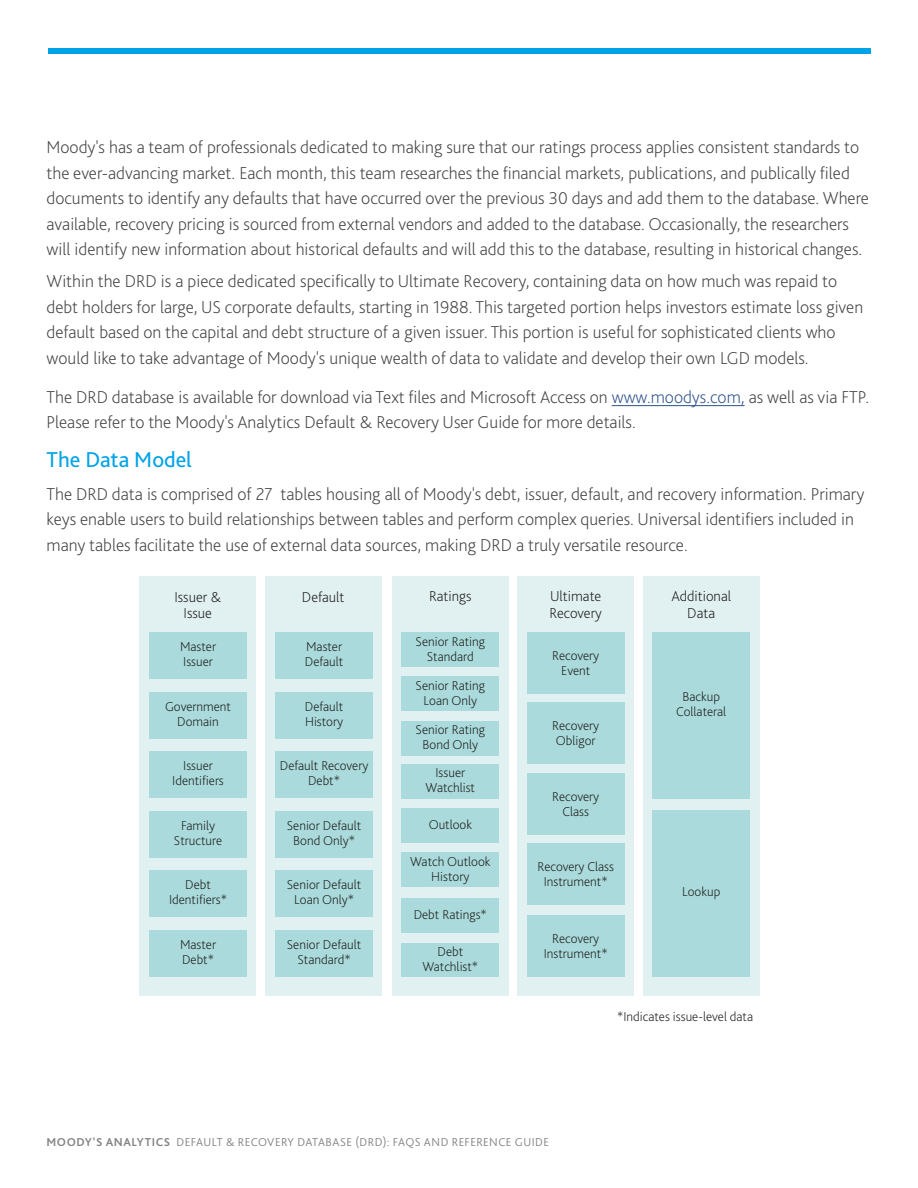
<style>
.page{position:relative;width:918px;height:1188px;background:#fff}
.page>*{position:absolute;margin:0;border:0;box-sizing:border-box;transform-origin:0 0}
.t1{font:22.5px "Bliss Pro";letter-spacing:-.005em;color:#00a3e6}
.t2{font:200 18px/25.5px "Bliss Pro";color:#414142}
.t3{font:200 15px/16.5px "Bliss Pro";color:#1c1c1a;text-align:center}
.t4{font:200 13.5px/15px "Bliss Pro";color:#1c1c1a;text-align:center}
.t5{font:300 12px "Bliss Pro";letter-spacing:.035em;color:#848485}
.s1{color:#2d528b}
.s2{font-weight:700}
</style>
<div class="page">
<div style="left:48px;top:48px;width:822px;height:6px;background:#00a3e6"></div>
<hr style="left:612px;top:405px;width:133px;height:1px;background:#2d528b">
<div style="left:643px;top:576px;width:117px;height:419px;background:#e1f1f1"></div>
<div style="left:517px;top:576px;width:117px;height:419px;background:#e1f1f1"></div>
<div style="left:392px;top:576px;width:117px;height:419px;background:#e1f1f1"></div>
<div style="left:265px;top:576px;width:117px;height:419px;background:#e1f1f1"></div>
<div style="left:139px;top:576px;width:117px;height:419px;background:#e1f1f1"></div>
<div style="left:149px;top:632px;width:98px;height:47px;background:#aadadb"></div>
<div style="left:275px;top:632px;width:98px;height:47px;background:#aadadb"></div>
<div style="left:149px;top:692px;width:98px;height:46px;background:#aadadb"></div>
<div style="left:275px;top:692px;width:98px;height:46px;background:#aadadb"></div>
<div style="left:149px;top:751px;width:98px;height:47px;background:#aadadb"></div>
<div style="left:275px;top:751px;width:98px;height:47px;background:#aadadb"></div>
<div style="left:149px;top:811px;width:98px;height:47px;background:#aadadb"></div>
<div style="left:275px;top:811px;width:98px;height:47px;background:#aadadb"></div>
<div style="left:149px;top:871px;width:98px;height:46px;background:#aadadb"></div>
<div style="left:275px;top:871px;width:98px;height:46px;background:#aadadb"></div>
<div style="left:149px;top:930px;width:98px;height:47px;background:#aadadb"></div>
<div style="left:275px;top:930px;width:98px;height:47px;background:#aadadb"></div>
<div style="left:527px;top:632px;width:97px;height:62px;background:#aadadb"></div>
<div style="left:653px;top:632px;width:97px;height:167px;background:#aadadb"></div>
<div style="left:653px;top:810px;width:97px;height:167px;background:#aadadb"></div>
<div style="left:527px;top:702px;width:97px;height:62px;background:#aadadb"></div>
<div style="left:527px;top:774px;width:97px;height:61px;background:#aadadb"></div>
<div style="left:527px;top:844px;width:97px;height:61px;background:#aadadb"></div>
<div style="left:527px;top:915px;width:97px;height:62px;background:#aadadb"></div>
<div style="left:402px;top:632px;width:97px;height:35px;background:#aadadb"></div>
<div style="left:402px;top:676px;width:97px;height:35px;background:#aadadb"></div>
<div style="left:402px;top:721px;width:97px;height:34px;background:#aadadb"></div>
<div style="left:402px;top:764px;width:97px;height:35px;background:#aadadb"></div>
<div style="left:402px;top:808px;width:97px;height:35px;background:#aadadb"></div>
<div style="left:402px;top:853px;width:97px;height:34px;background:#aadadb"></div>
<div style="left:402px;top:898px;width:97px;height:34px;background:#aadadb"></div>
<div style="left:402px;top:943px;width:97px;height:34px;background:#aadadb"></div>
<p class="t2" style="left:46px;top:134px;width:824px">Moody's has a team of professionals dedicated to making sure that our ratings process applies consistent standards to the ever-advancing market. Each month, this team researches the financial markets, publications, and publically filed documents to identify any defaults that have occurred over the previous 30 days and add them to the database. Where available, recovery pricing is sourced from external vendors and added to the database. Occasionally, the researchers will identify new information about historical defaults and will add this to the database, resulting in historical changes.</p>
<p class="t2" style="left:46px;top:268px;width:818px">Within the DRD is a piece dedicated specifically to Ultimate Recovery, containing data on how much was repaid to debt holders for large, US corporate defaults, starting in 1988. This targeted portion helps investors estimate loss given default based on the capital and debt structure of a given issuer. This portion is useful for sophisticated clients who would like to take advantage of Moody's unique wealth of data to validate and develop their own LGD models.</p>
<p class="t2" style="left:46px;top:384px;width:824px">The DRD database is available for download via Text files and Microsoft Access on <span class="s1">www.moodys.com,</span> as well as via FTP.<br>Please refer to the Moody's Analytics Default &amp; Recovery User Guide for more details.</p>
<p class="t1" style="left:46px;top:446px;width:147px">The Data Model</p>
<p class="t2" style="left:46px;top:481px;width:819px">The DRD data is comprised of 27 tables housing all of Moody's debt, issuer, default, and recovery information. Primary keys enable users to build relationships between tables and perform complex queries. Universal identifiers included in many tables facilitate the use of external data sources, making DRD a truly versatile resource.</p>
<p class="t3" style="left:174px;top:588px;width:48px">Issuer &amp;<br>Issue</p>
<p class="t4" style="left:180px;top:639px;width:38px;text-align:left">Master<br>Issuer</p>
<p class="t4" style="left:305px;top:639px;width:40px;text-align:left">Master<br>Default</p>
<p class="t4" style="left:165px;top:698px;width:67px">Government<br>Domain</p>
<p class="t4" style="left:305px;top:698px;width:40px;text-align:left">Default<br>History</p>
<p class="t4" style="left:172px;top:758px;width:53px">Issuer<br>Identifiers</p>
<p class="t4" style="left:280px;top:758px;width:90px">Default Recovery<br>Debt*</p>
<p class="t4" style="left:174px;top:818px;width:50px">Family<br>Structure</p>
<p class="t4" style="left:287px;top:818px;width:76px">Senior Default<br>Bond Only*</p>
<p class="t4" style="left:169px;top:877px;width:59px">Debt<br>Identifiers*</p>
<p class="t4" style="left:287px;top:877px;width:76px">Senior Default<br>Loan Only*</p>
<p class="t4" style="left:180px;top:937px;width:38px;text-align:left">Master<br>Debt*</p>
<p class="t4" style="left:287px;top:937px;width:76px">Senior Default<br>Standard*</p>
<p class="t3" style="left:302px;top:588px;width:44px">Default</p>
<p class="t3" style="left:429px;top:588px;width:44px">Ratings</p>
<p class="t3" style="left:550px;top:588px;width:54px;text-align:left">Ultimate<br>Recovery</p>
<p class="t3" style="left:671px;top:588px;width:61px">Additional<br>Data</p>
<p class="t4" style="left:416px;top:633px;width:71px">Senior Rating<br>Standard</p>
<p class="t4" style="left:416px;top:678px;width:71px">Senior Rating<br>Loan Only</p>
<p class="t4" style="left:416px;top:722px;width:71px">Senior Rating<br>Bond Only</p>
<p class="t4" style="left:426px;top:765px;width:51px">Issuer<br>Watchlist</p>
<p class="t4" style="left:429px;top:817px;width:45px">Outlook</p>
<p class="t4" style="left:410px;top:854px;width:82px">Watch Outlook<br>History</p>
<p class="t4" style="left:414px;top:906px;width:75px">Debt Ratings*</p>
<p class="t4" style="left:422px;top:944px;width:57px">Debt<br>Watchlist*</p>
<p class="t4" style="left:552px;top:647px;width:49px">Recovery<br>Event</p>
<p class="t4" style="left:676px;top:689px;width:52px">Backup<br>Collateral</p>
<p class="t4" style="left:552px;top:717px;width:49px;text-align:left">Recovery<br>Obligor</p>
<p class="t4" style="left:552px;top:789px;width:49px">Recovery<br>Class</p>
<p class="t4" style="left:538px;top:859px;width:78px">Recovery Class<br>Instrument*</p>
<p class="t4" style="left:682px;top:884px;width:40px">Lookup</p>
<p class="t4" style="left:544px;top:930px;width:65px">Recovery<br>Instrument*</p>
<p class="t5" style="left:46px;top:1135px;width:504px"><span class="s2">MOODY'S ANALYTICS</span> DEFAULT &amp; RECOVERY DATABASE (DRD): FAQS AND REFERENCE GUIDE</p>
<p class="t4" style="left:617px;top:1009px;width:137px">*Indicates issue-level data</p>
</div>
